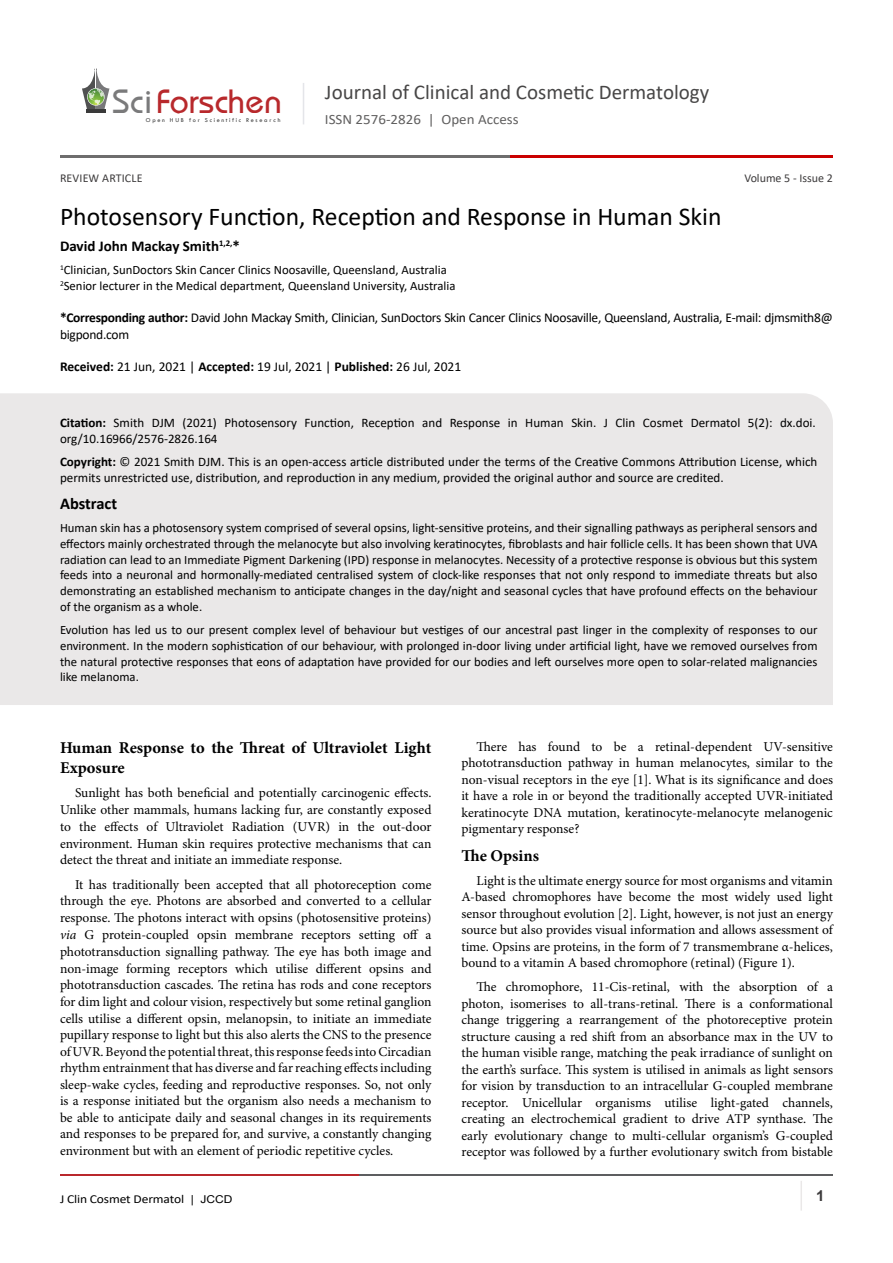
<style>
.page{position:relative;width:893px;height:1263px;background:#fff}
.page>*{position:absolute;margin:0;border:0;box-sizing:border-box;transform-origin:0 0}
.t1{font:35.1px "Opal";color:#b8292c}
.t2{font:25.65px "Calibri";color:#000}
.t3{font:21px "Calibri";color:#474646}
.heading_1{font:700 16.5px/19.8px "Minion Pro";color:#000}
.t4{font:700 16.5px "Calibri";color:#000}
.t5{font:700 15px "Calibri";color:#000}
.t6{font:700 15px "Arial";color:#3c3a3b}
.t7{font:14.25px "Calibri";color:#605f5f;scale:1.05 1}
.t8{font:13.5px/16.5px "Minion Pro";color:#000;text-align:justify}
.t9{font:13.5px/16.5px "Calibri";letter-spacing:-.02em;color:#000}
.t10{font:13.5px "Calibri";color:#000}
.t11{font:13.05px/15.8px "Calibri";color:#000}
.t12{font:12.75px/15.8px "Calibri";color:#000;text-align:justify}
.t13{font:12.15px "Calibri";letter-spacing:-.01em;color:#000;scale:1.11 1}
.t14{font:12px "Calibri";letter-spacing:.005em;color:#3c3a3b}
.t15{font:6.15px "Tw Cen";letter-spacing:.28em;color:#3a3a3a}
.s1{color:#7a7a7b}
.s2{font-weight:700}
.s3{font-style:italic}
.s4{font-family:"Arial";font-size:10.8px}
</style>
<div class="page">
<hr style="left:86px;top:109px;width:19px;height:4px;background:#3a3a3a">
<svg style="left:82px;top:68px;width:27px;height:41px"></svg>
<hr style="left:303px;top:83px;width:1px;height:41px;background:#e4e5e9">
<hr style="left:800px;top:1181px;width:2px;height:29px;background:#eae8e8">
<hr style="left:60px;top:1174px;width:300px;height:2px;background:#b9282c">
<hr style="left:359px;top:1174px;width:474px;height:2px;background:#5d5e60">
<hr style="left:60px;top:155px;width:535px;height:2px;background:#6e6d6d">
<hr style="left:511px;top:155px;width:322px;height:2px;background:#ca0000">
<div style="left:0;top:393px;width:833px;height:312px;background:#eae8e8"></div>
<h1 class="t1" style="left:113px;top:80px;width:171px"><span class="s1">Sci</span>Forschen</h1>
<p class="t15" style="left:146px;top:116px;width:136px">Open HUB for Scientific Research</p>
<h3 class="t3" style="left:325px;top:77px;width:386px">Journal of Clinical and Cosmetic Dermatology</h3>
<p class="t7" style="left:325px;top:110px;width:186px">ISSN 2576-2826 | Open Access</p>
<p class="t14" style="left:60px;top:170px;width:84px">REVIEW ARTICLE</p>
<p class="t2" style="left:60px;top:198px;width:663px">Photosensory Function, Reception and Response in Human Skin</p>
<p class="t5" style="left:60px;top:236px;width:181px">David John Mackay Smith<sup>1,2,</sup>*</p>
<p class="t12" style="left:60px;top:262px;width:388px"><sup>1</sup>Clinician, SunDoctors Skin Cancer Clinics Noosaville, Queensland, Australia</p>
<p class="t12" style="left:60px;top:278px;width:397px"><sup>2</sup>Senior lecturer in the Medical department, Queensland University, Australia</p>
<p class="t14" style="left:744px;top:170px;width:90px">Volume 5 - Issue 2</p>
<p class="t9" style="left:60px;top:309px;width:774px"><span class="s2">*Corresponding author:</span> David John Mackay Smith, Clinician, SunDoctors Skin Cancer Clinics Noosaville, Queensland, Australia, E-mail: djmsmith8@ bigpond.com</p>
<p class="t10" style="left:60px;top:357px;width:403px"><span class="s2">Received:</span> 21 Jun, 2021 | <span class="s2">Accepted:</span> 19 Jul, 2021 | <span class="s2">Published:</span> 26 Jul, 2021</p>
<p class="t11" style="left:60px;top:414px;width:757px"><span class="s2">Citation:</span> Smith DJM (2021) Photosensory Function, Reception and Response in Human Skin. J Clin Cosmet Dermatol 5(2): dx.doi. org/10.16966/2576-2826.164</p>
<p class="t11" style="left:60px;top:453px;width:759px"><span class="s2">Copyright:</span> © 2021 Smith DJM. This is an open-access article distributed under the terms of the Creative Commons Attribution License, which permits unrestricted use, distribution, and reproduction in any medium, provided the original author and source are credited.</p>
<p class="t4" style="left:60px;top:492px;width:59px">Abstract</p>
<p class="t12" style="left:60px;top:520px;width:759px">Human skin has a photosensory system comprised of several opsins, light-sensitive proteins, and their signalling pathways as peripheral sensors and effectors mainly orchestrated through the melanocyte but also involving keratinocytes, fibroblasts and hair follicle cells. It has been shown that UVA radiation can lead to an Immediate Pigment Darkening (IPD) response in melanocytes. Necessity of a protective response is obvious but this system feeds into a neuronal and hormonally-mediated centralised system of clock-like responses that not only respond to immediate threats but also demonstrating an established mechanism to anticipate changes in the day/night and seasonal cycles that have profound effects on the behaviour of the organism as a whole.</p>
<p class="t12" style="left:60px;top:622px;width:759px">Evolution has led us to our present complex level of behaviour but vestiges of our ancestral past linger in the complexity of responses to our environment. In the modern sophistication of our behaviour, with prolonged in-door living under artificial light, have we removed ourselves from the natural protective responses that eons of adaptation have provided for our bodies and left ourselves more open to solar-related malignancies like melanoma.</p>
<p class="heading_1" style="left:60px;top:738px;width:373px">Human Response to the Threat of Ultraviolet Light<br>Exposure</p>
<p class="t8" style="left:60px;top:785px;width:373px;text-indent:15px">Sunlight has both beneficial and potentially carcinogenic effects.<br>Unlike other mammals, humans lacking fur, are constantly exposed to the effects of Ultraviolet Radiation (UVR) in the out-door environment. Human skin requires protective mechanisms that can detect the threat and initiate an immediate response.</p>
<p class="t8" style="left:60px;top:876px;width:373px;text-indent:15px">It has traditionally been accepted that all photoreception come through the eye. Photons are absorbed and converted to a cellular response. The photons interact with opsins (photosensitive proteins) <span class="s3">via</span> G protein-coupled opsin membrane receptors setting off a phototransduction signalling pathway. The eye has both image and non-image forming receptors which utilise different opsins and phototransduction cascades. The retina has rods and cone receptors for dim light and colour vision, respectively but some retinal ganglion cells utilise a different opsin, melanopsin, to initiate an immediate pupillary response to light but this also alerts the CNS to the presence of UVR. Beyond the potential threat, this response feeds into Circadian rhythm entrainment that has diverse and far reaching effects including sleep-wake cycles, feeding and reproductive responses. So, not only is a response initiated but the organism also needs a mechanism to be able to anticipate daily and seasonal changes in its requirements and responses to be prepared for, and survive, a constantly changing environment but with an element of periodic repetitive cycles.</p>
<p class="t8" style="left:461px;top:739px;width:373px;text-indent:15px">There has found to be a retinal-dependent UV-sensitive phototransduction pathway in human melanocytes, similar to the non-visual receptors in the eye [1]. What is its significance and does it have a role in or beyond the traditionally accepted UVR-initiated keratinocyte DNA mutation, keratinocyte-melanocyte melanogenic pigmentary response?</p>
<p class="heading_1" style="left:461px;top:845px;width:79px">The Opsins</p>
<p class="t8" style="left:461px;top:873px;width:373px;text-indent:15px">Light is the ultimate energy source for most organisms and vitamin A-based chromophores have become the most widely used light sensor throughout evolution [2]. Light, however, is not just an energy source but also provides visual information and allows assessment of time. Opsins are proteins, in the form of 7 transmembrane α-helices, bound to a vitamin A based chromophore (retinal) (Figure 1).</p>
<p class="t8" style="left:461px;top:979px;width:373px;text-indent:15px">The chromophore, 11-Cis-retinal, with the absorption of a photon, isomerises to all-trans-retinal. There is a conformational change triggering a rearrangement of the photoreceptive protein structure causing a red shift from an absorbance max in the UV to the human visible range, matching the peak irradiance of sunlight on the earth’s surface. This system is utilised in animals as light sensors for vision by transduction to an intracellular G-coupled membrane receptor. Unicellular organisms utilise light-gated channels, creating an electrochemical gradient to drive ATP synthase. The early evolutionary change to multi-cellular organism’s G-coupled receptor was followed by a further evolutionary switch from bistable</p>
<p class="t13" style="left:60px;top:1190px;width:157px">J Clin Cosmet Dermatol <span class="s4">| JCCD</span></p>
<p class="t6" style="left:816px;top:1185px;width:10px">1</p>
</div>
